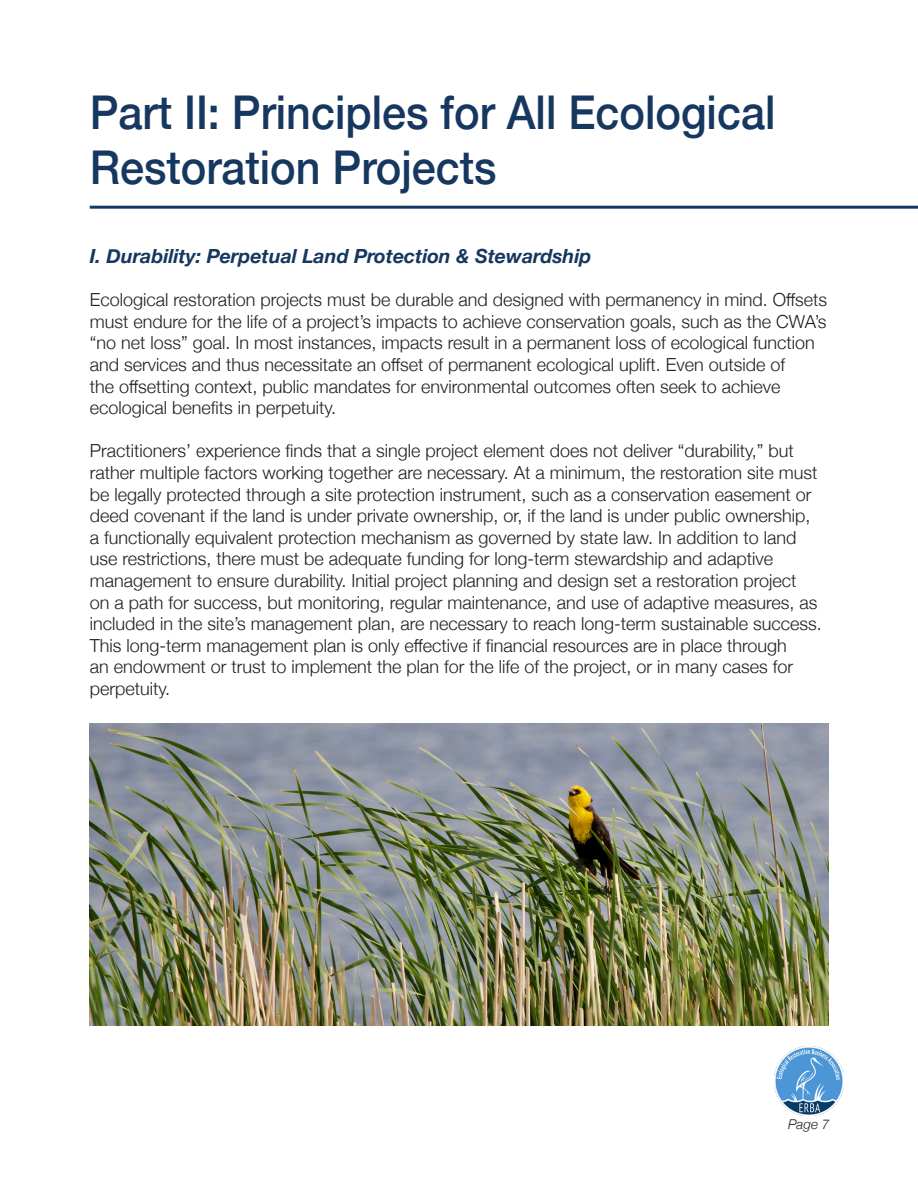
<style>
.page{position:relative;width:918px;height:1188px;background:#fff}
.page>*{position:absolute;margin:0;border:0;box-sizing:border-box;transform-origin:0 0}
.t1{font:500 46.5px/55.5px "Helvetica Neue";color:#163760;scale:.93 1}
.t2{font:italic 700 19.5px "Helvetica Neue";color:#163760}
.t3{font:300 18px/21.6px "Helvetica Neue";color:#231f20}
.t4{font:italic 300 13.5px "Helvetica Neue";color:#231f20}
</style>
<div class="page">
<hr style="left:90px;top:206px;width:828px;height:3px;background:#163760">
<img style="left:774px;top:1047px;width:69px;height:69px">
<img style="left:90px;top:724px;width:738px;height:302px">
<p class="t1" style="left:90px;top:81px;width:739px">Part II: Principles for All Ecological<br>Restoration Projects</p>
<p class="t2" style="left:90px;top:241px;width:503px">I. Durability: Perpetual Land Protection &amp; Stewardship</p>
<p class="t3" style="left:90px;top:288px;width:739px">Ecological restoration projects must be durable and designed with permanency in mind. Offsets must endure for the life of a project’s impacts to achieve conservation goals, such as the CWA’s “no net loss” goal. In most instances, impacts result in a permanent loss of ecological function and services and thus necessitate an offset of permanent ecological uplift. Even outside of<br>the offsetting context, public mandates for environmental outcomes often seek to achieve ecological benefits in perpetuity.</p>
<p class="t3" style="left:90px;top:439px;width:734px">Practitioners’ experience finds that a single project element does not deliver “durability,” but rather multiple factors working together are necessary. At a minimum, the restoration site must be legally protected through a site protection instrument, such as a conservation easement or deed covenant if the land is under private ownership, or, if the land is under public ownership, a functionally equivalent protection mechanism as governed by state law. In addition to land use restrictions, there must be adequate funding for long-term stewardship and adaptive management to ensure durability. Initial project planning and design set a restoration project<br>on a path for success, but monitoring, regular maintenance, and use of adaptive measures, as included in the site’s management plan, are necessary to reach long-term sustainable success.<br>This long-term management plan is only effective if financial resources are in place through<br>an endowment or trust to implement the plan for the life of the project, or in many cases for perpetuity.</p>
<p class="t4" style="left:788px;top:1113px;width:43px">Page 7</p>
</div>
